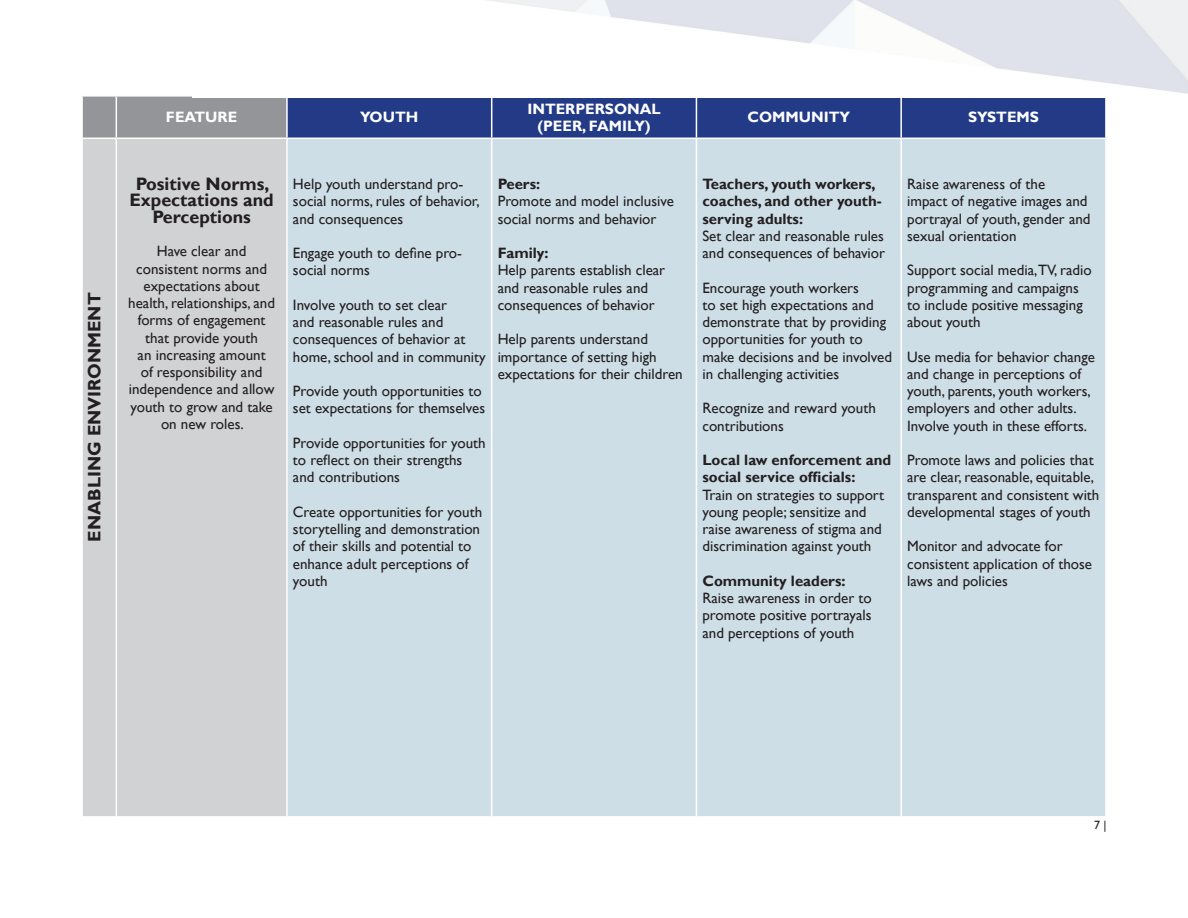
<style>
.page{position:relative;width:1188px;height:918px;background:#fff}
.page>*{position:absolute;margin:0;border:0;box-sizing:border-box;transform-origin:0 0}
.t1{font:700 18px/16.5px "Gill Sans";color:#231f20;text-align:center}
.t2{font:15px/17.2px "Gill Sans";color:#231f20}
.t3{font:700 15px/17.2px "Gill Sans";color:#231f20}
.t4{font:700 15px/17.2px "Gill Sans";color:#fff;text-align:center}
.t5{font:12px "Gill Sans";color:#231f20}
</style>
<div class="page">
<svg style="left:83px;top:97px;width:1022px;height:41px;background:#40538e"></svg>
<div style="left:83px;top:139px;width:203px;height:677px;background:#d1d2d4"></div>
<div style="left:288px;top:139px;width:817px;height:677px;background:#cddee7"></div>
<hr style="left:116px;top:139px;width:1px;height:677px;background:#fff">
<hr style="left:491px;top:139px;width:1px;height:677px;background:#fff">
<hr style="left:696px;top:139px;width:1px;height:677px;background:#fff">
<hr style="left:900px;top:139px;width:2px;height:677px;background:#fff">
<hr style="left:491px;top:97px;width:1px;height:41px;background:#fff">
<hr style="left:696px;top:97px;width:1px;height:41px;background:#fff">
<hr style="left:900px;top:97px;width:2px;height:41px;background:#fff">
<hr style="left:116px;top:97px;width:1px;height:41px;background:#fff">
<hr style="left:286px;top:97px;width:2px;height:41px;background:#fff">
<img style="left:487px;top:0;width:701px;height:94px">
<p class="t1" style="left:87px;top:542px;width:251px;rotate:-90deg">ENABLING ENVIRONMENT</p>
<p class="t4" style="left:166px;top:109px;width:73px">FEATURE</p>
<p class="t4" style="left:360px;top:109px;width:60px">YOUTH</p>
<p class="t4" style="left:527px;top:100px;width:135px">INTERPERSONAL (PEER, FAMILY)</p>
<p class="t4" style="left:747px;top:109px;width:104px">COMMUNITY</p>
<p class="t4" style="left:968px;top:109px;width:72px">SYSTEMS</p>
<p class="t1" style="left:130px;top:176px;width:146px">Positive Norms,<br>Expectations and<br>Perceptions</p>
<p class="t2" style="left:128px;top:243px;width:148px;text-align:center">Have clear and consistent norms and expectations about health, relationships, and forms of engagement that provide youth<br>an increasing amount<br>of responsibility and independence and allow youth to grow and take on new roles.</p>
<p class="t2" style="left:293px;top:176px;width:188px">Help youth understand pro&shy;social norms, rules of behavior, and consequences</p>
<p class="t2" style="left:293px;top:245px;width:171px">Engage youth to define pro&shy;social norms</p>
<p class="t2" style="left:293px;top:297px;width:194px">Involve youth to set clear<br>and reasonable rules and consequences of behavior at home, school and in community</p>
<p class="t2" style="left:293px;top:383px;width:194px">Provide youth opportunities to set expectations for themselves</p>
<p class="t2" style="left:293px;top:435px;width:194px">Provide opportunities for youth to reflect on their strengths and contributions</p>
<p class="t2" style="left:293px;top:504px;width:191px">Create opportunities for youth storytelling and demonstration of their skills and potential to enhance adult perceptions of youth</p>
<p class="t3" style="left:498px;top:176px;width:44px">Peers:</p>
<p class="t2" style="left:498px;top:193px;width:178px">Promote and model inclusive social norms and behavior</p>
<p class="t3" style="left:498px;top:245px;width:52px">Family:</p>
<p class="t2" style="left:498px;top:262px;width:169px">Help parents establish clear and reasonable rules and consequences of behavior</p>
<p class="t2" style="left:498px;top:331px;width:187px">Help parents understand importance of setting high expectations for their children</p>
<p class="t3" style="left:702px;top:176px;width:181px">Teachers, youth workers, coaches, and other youth&shy;serving adults:</p>
<p class="t2" style="left:702px;top:228px;width:184px">Set clear and reasonable rules and consequences of behavior</p>
<p class="t2" style="left:702px;top:279px;width:191px">Encourage youth workers<br>to set high expectations and demonstrate that by providing opportunities for youth to make decisions and be involved in challenging activities</p>
<p class="t2" style="left:702px;top:400px;width:175px">Recognize and reward youth contributions</p>
<p class="t3" style="left:702px;top:452px;width:190px">Local law enforcement and social service officials:</p>
<p class="t2" style="left:702px;top:486px;width:183px">Train on strategies to support young people; sensitize and raise awareness of stigma and discrimination against youth</p>
<p class="t3" style="left:702px;top:573px;width:145px">Community leaders:</p>
<p class="t2" style="left:702px;top:590px;width:171px;text-align:justify">Raise awareness in order to promote positive portrayals and perceptions of youth</p>
<p class="t2" style="left:907px;top:176px;width:185px">Raise awareness of the<br>impact of negative images and portrayal of youth, gender and sexual orientation</p>
<p class="t2" style="left:907px;top:262px;width:186px">Support social media,TV, radio programming and campaigns to include positive messaging about youth</p>
<p class="t2" style="left:907px;top:348px;width:189px">Use media for behavior change and change in perceptions of youth, parents, youth workers, employers and other adults.<br>Involve youth in these efforts.</p>
<p class="t2" style="left:907px;top:452px;width:194px">Promote laws and policies that are clear, reasonable, equitable, transparent and consistent with developmental stages of youth</p>
<p class="t2" style="left:907px;top:538px;width:186px">Monitor and advocate for consistent application of those laws and policies</p>
<p class="t5" style="left:1094px;top:818px;width:14px">7 |</p>
</div>
